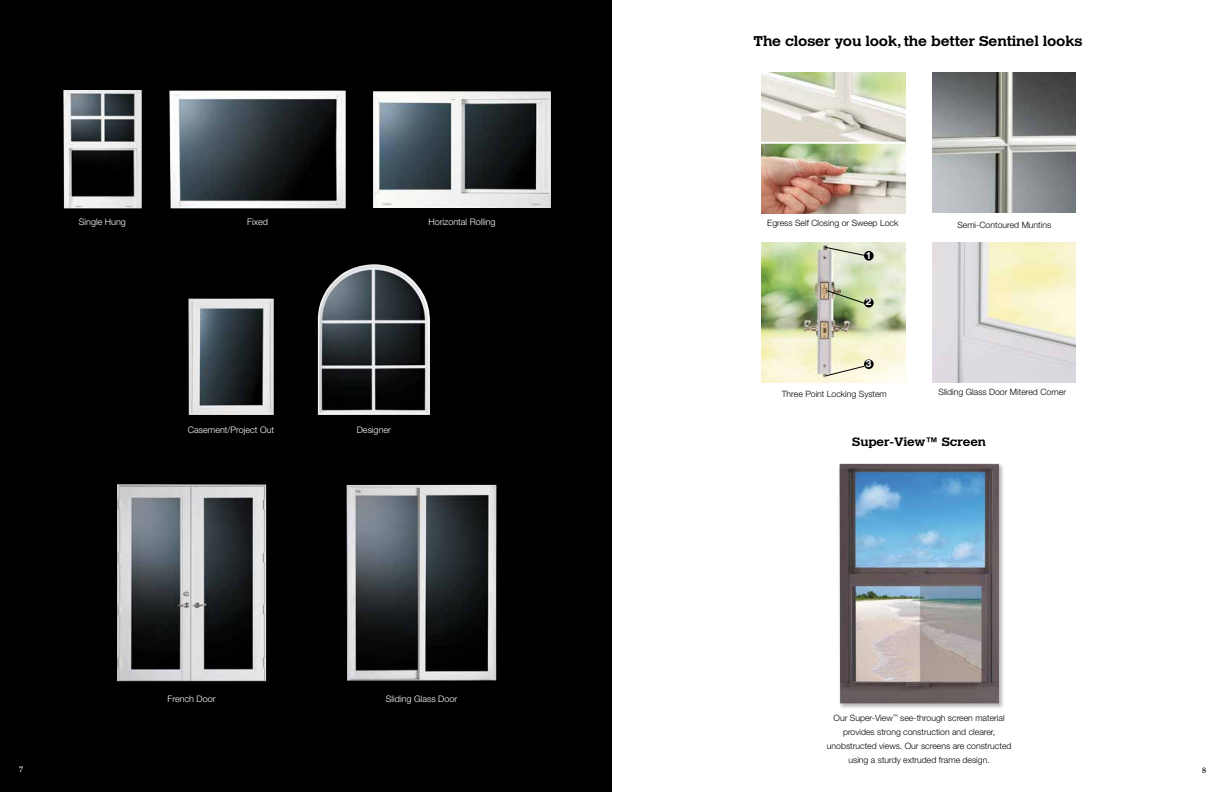
<style>
.page{position:relative;width:1224px;height:792px;background:#fff}
.page>*{position:absolute;margin:0;border:0;box-sizing:border-box;transform-origin:0 0}
.t1{font:700 14px "Calvert MT Std";letter-spacing:-.01em;color:#000;scale:1.1 1}
.t2{font:700 12px "Calvert MT Std";letter-spacing:-.01em;color:#000;scale:1.1 1}
.t3{font:700 10px "Helvetica Neue LT Std";color:#fff}
.t4{font:300 9px "Helvetica Neue LT Std";color:#fff}
.t5{font:300 8.7px/14px "Helvetica Neue LT Std";color:#000;text-align:center}
.t6{font:500 8px "Palatino LT Std";color:#fff}
.t7{font:500 8px "Palatino LT Std";color:#000}
</style>
<div class="page">
<div style="left:0;top:0;width:612px;height:792px;background:#000"></div>
<img style="left:63px;top:90px;width:79px;height:118px">
<img style="left:169px;top:90px;width:177px;height:118px">
<img style="left:374px;top:91px;width:176px;height:116px">
<div style="left:838px;top:462px;width:167px;height:247px;background:#000;opacity:.3"></div>
<img style="left:839px;top:464px;width:160px;height:239px">
<img style="left:932px;top:73px;width:143px;height:140px">
<img style="left:761px;top:73px;width:145px;height:141px">
<hr style="left:761px;top:142px;width:145px;height:2px;background:#fff">
<img style="left:761px;top:242px;width:144px;height:140px">
<svg style="left:825px;top:247px;width:41px;height:9px"></svg>
<div style="left:864px;top:251px;width:10px;height:10px;background:#000;border-radius:50%"></div>
<div style="left:864px;top:298px;width:10px;height:9px;background:#000;border-radius:50%"></div>
<div style="left:864px;top:359px;width:10px;height:10px;background:#000;border-radius:50%"></div>
<svg style="left:825px;top:366px;width:40px;height:10px"></svg>
<svg style="left:827px;top:290px;width:38px;height:14px"></svg>
<img style="left:932px;top:242px;width:143px;height:140px">
<img style="left:318px;top:264px;width:112px;height:151px">
<img style="left:188px;top:298px;width:86px;height:117px">
<img style="left:117px;top:484px;width:149px;height:197px">
<img style="left:347px;top:485px;width:149px;height:196px">
<p class="t4" style="left:79px;top:217px;width:49px">Single Hung</p>
<p class="t4" style="left:247px;top:217px;width:22px">Fixed</p>
<p class="t4" style="left:428px;top:217px;width:69px">Horizontal Rolling</p>
<p class="t4" style="left:188px;top:425px;width:88px">Casement/Project Out</p>
<p class="t4" style="left:357px;top:425px;width:36px">Designer</p>
<p class="t4" style="left:168px;top:693px;width:50px">French Door</p>
<p class="t4" style="left:386px;top:693px;width:73px">Sliding Glass Door</p>
<h1 class="t1" style="left:754px;top:32px;width:301px">The closer you look, the better Sentinel looks</h1>
<p class="t5" style="left:767px;top:215px;width:133px">Egress Self Closing or Sweep Lock</p>
<p class="t5" style="left:957px;top:217px;width:95px">Semi-Contoured Muntins</p>
<p class="t3" style="left:866px;top:249px;width:7px">1</p>
<p class="t3" style="left:866px;top:296px;width:7px">2</p>
<p class="t3" style="left:866px;top:357px;width:7px">3</p>
<p class="t5" style="left:782px;top:387px;width:107px">Three Point Locking System</p>
<p class="t5" style="left:939px;top:385px;width:129px">Sliding Glass Door Mitered Corner</p>
<h2 class="t2" style="left:852px;top:434px;width:123px">Super-View™ Screen</h2>
<p class="t5" style="left:827px;top:711px;width:186px">Our Super-View<sup>™</sup> see-through screen material provides strong construction and clearer, unobstructed views. Our screens are constructed using a sturdy extruded frame design.</p>
<p class="t6" style="left:19px;top:765px;width:5px">7</p>
<p class="t7" style="left:1202px;top:765px;width:5px">8</p>
</div>
